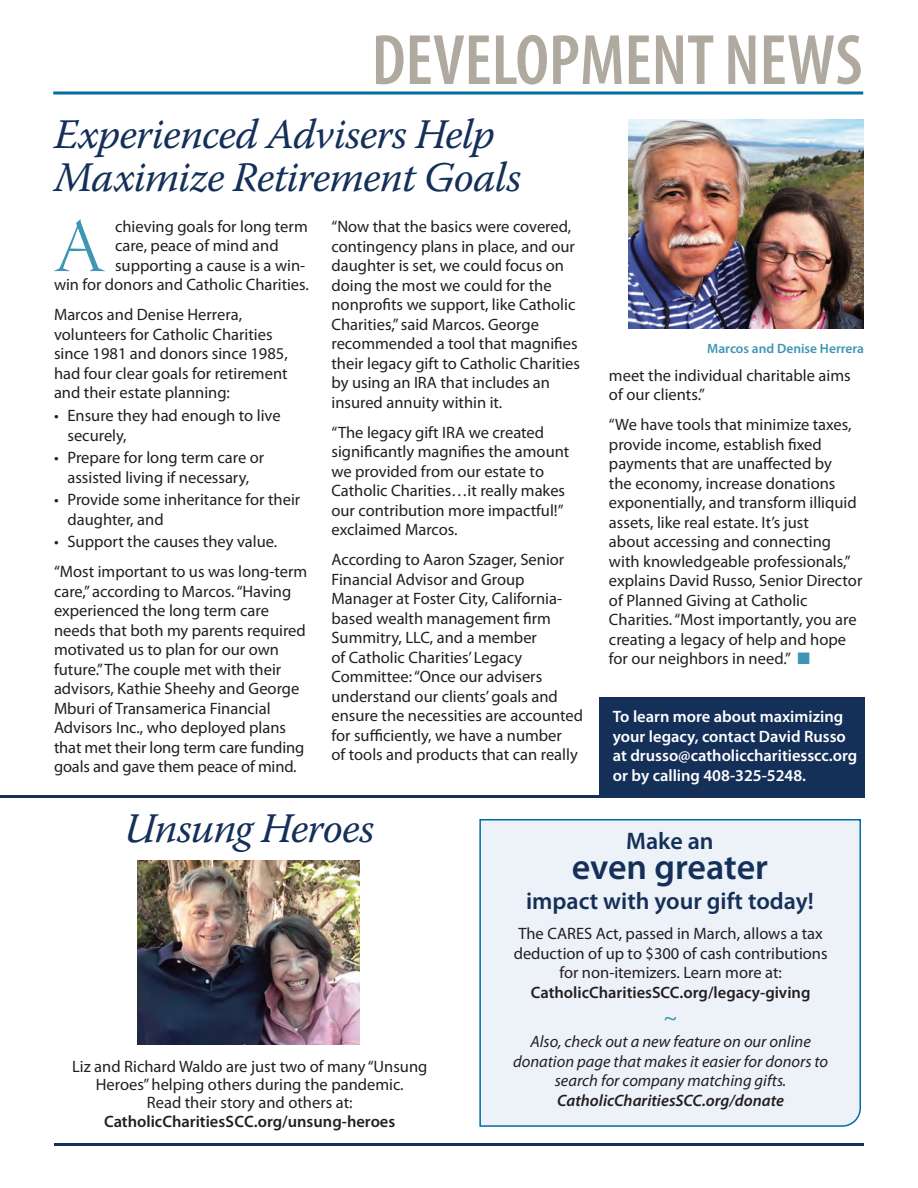
<style>
.page{position:relative;width:918px;height:1188px;background:#fff}
.page>*{position:absolute;margin:0;border:0;box-sizing:border-box;transform-origin:0 0}
.t1{font:75.6px "Warnock Pro Light Disp";color:#3e96b4}
.t2{font:600 condensed 72px "Myriad Pro";color:#afa99f}
.t3{font:italic 42px/43.5px "Warnock Pro";letter-spacing:-.02em;color:#143059}
.t4{font:600 36px "Myriad Pro";letter-spacing:-.005em;color:#143059}
.t5{font:600 24px "Myriad Pro";color:#143059}
.t6{font:22.5px "Myriad Pro";color:#3e96b4}
.t7{font:16.5px/19.5px "Myriad Pro";color:#231f20}
.t8{font:600 16.5px/19.5px "Myriad Pro";color:#fff}
.t9{font:italic 16.5px/19.5px "Myriad Pro";color:#231f20;text-align:center}
.t10{font:600 16.5px "Myriad Pro";color:#231f20}
.t11{font:italic 600 16.5px "Myriad Pro";color:#231f20}
.t12{font:600 13.5px "Myriad Pro";color:#3e96b4}
.s1{color:#3e96b4}
</style>
<div class="page">
<hr style="left:54px;top:1143px;width:810px;height:3px;background:#143059">
<hr style="left:53px;top:92px;width:810px;height:2px;background:#006ca4">
<div style="left:479px;top:819px;width:382px;height:308px;background:#edf2f8"></div>
<img style="left:629px;top:120px;width:235px;height:209px">
<img style="left:137px;top:860px;width:222px;height:184px">
<div style="left:599px;top:697px;width:266px;height:101px;background:#143059"></div>
<hr style="left:0;top:795px;width:864px;height:3px;background:#143059">
<h2 class="t2" style="left:372px;top:16px;width:492px">DEVELOPMENT NEWS</h2>
<h3 class="t3" style="left:54px;top:112px;width:469px">Experienced Advisers Help<br>Maximize Retirement Goals</h3>
<h1 class="t1" style="left:53px;top:206px;width:54px">A</h1>
<p class="t7" style="left:115px;top:216px;width:194px">chieving goals for long term</p>
<p class="t7" style="left:332px;top:217px;width:250px">“Now that the basics were covered, contingency plans in place, and our daughter is set, we could focus on doing the most we could for the nonprofits we support, like Catholic Charities,” said Marcos. George recommended a tool that magnifies their legacy gift to Catholic Charities by using an IRA that includes an insured annuity within it.</p>
<p class="t7" style="left:332px;top:422px;width:239px">“The legacy gift IRA we created significantly magnifies the amount we provided from our estate to<br>Catholic Charities…it really makes our contribution more impactful!” exclaimed Marcos.</p>
<p class="t7" style="left:332px;top:550px;width:253px">According to Aaron Szager, Senior<br>Financial Advisor and Group<br>Manager at Foster City, California&shy;based wealth management firm<br>Summitry, LLC, and a member<br>of Catholic Charities’ Legacy<br>Committee: “Once our advisers understand our clients’ goals and ensure the necessities are accounted for sufficiently, we have a number<br>of tools and products that can really</p>
<p class="t7" style="left:115px;top:236px;width:165px">care, peace of mind and</p>
<p class="t7" style="left:115px;top:255px;width:192px">supporting a cause is a win-</p>
<p class="t7" style="left:54px;top:275px;width:256px">win for donors and Catholic Charities.</p>
<p class="t7" style="left:54px;top:305px;width:235px">Marcos and Denise Herrera, volunteers for Catholic Charities since 1981 and donors since 1985, had four clear goals for retirement and their estate planning:</p>
<p class="t7" style="left:68px;top:405px;width:215px;text-indent:-13px">• Ensure they had enough to live securely,</p>
<p class="t7" style="left:54px;top:447px;width:212px;text-align:center">• Prepare for long term care or assisted living if necessary,</p>
<p class="t7" style="left:68px;top:489px;width:234px;text-indent:-13px">• Provide some inheritance for their daughter, and</p>
<p class="t7" style="left:54px;top:526px;width:255px;line-height:30px">• Support the causes they value. “Most important to us was long-term</p>
<p class="t7" style="left:54px;top:581px;width:253px">care,” according to Marcos. “Having experienced the long term care needs that both my parents required motivated us to plan for our own future.” The couple met with their advisors, Kathie Sheehy and George Mburi of Transamerica Financial Advisors Inc., who deployed plans that met their long term care funding goals and gave them peace of mind.</p>
<p class="t12" style="left:707px;top:339px;width:158px">Marcos and Denise Herrera</p>
<p class="t7" style="left:609px;top:365px;width:243px">meet the individual charitable aims of our clients.”</p>
<p class="t7" style="left:609px;top:415px;width:255px">“We have tools that minimize taxes, provide income, establish fixed payments that are unaffected by<br>the economy, increase donations exponentially, and transform illiquid assets, like real estate. It’s just<br>about accessing and connecting with knowledgeable professionals,” explains David Russo, Senior Director of Planned Giving at Catholic Charities. “Most importantly, you are creating a legacy of help and hope for our neighbors in need.” <span class="s1">■</span></p>
<p class="t8" style="left:613px;top:706px;width:246px">To learn more about maximizing your legacy, contact David Russo at drusso@catholiccharitiesscc.org or by calling 408-325-5248.</p>
<h3 class="t3" style="left:125px;top:806px;width:251px">Unsung Heroes</h3>
<p class="t7" style="left:72px;top:1057px;width:357px;line-height:18px;text-align:center">Liz and Richard Waldo are just two of many “Unsung<br>Heroes” helping others during the pandemic.<br>Read their story and others at:</p>
<p class="t10" style="left:104px;top:1111px;width:293px">CatholicCharitiesSCC.org/unsung-heroes</p>
<h3 class="t5" style="left:626px;top:826px;width:89px">Make an</h3>
<h3 class="t4" style="left:572px;top:844px;width:198px">even greater</h3>
<h3 class="t5" style="left:526px;top:886px;width:289px">impact with your gift today!</h3>
<p class="t7" style="left:514px;top:923px;width:315px;text-align:center">The CARES Act, passed in March, allows a tax deduction of up to $300 of cash contributions for non-itemizers. Learn more at:</p>
<p class="t10" style="left:531px;top:981px;width:281px">CatholicCharitiesSCC.org/legacy-giving</p>
<h3 class="t6" style="left:664px;top:1003px;width:15px">~</h3>
<p class="t9" style="left:513px;top:1031px;width:317px">Also, check out a new feature on our online donation page that makes it easier for donors to search for company matching gifts.</p>
<p class="t11" style="left:557px;top:1089px;width:228px">CatholicCharitiesSCC.org/donate</p>
</div>
